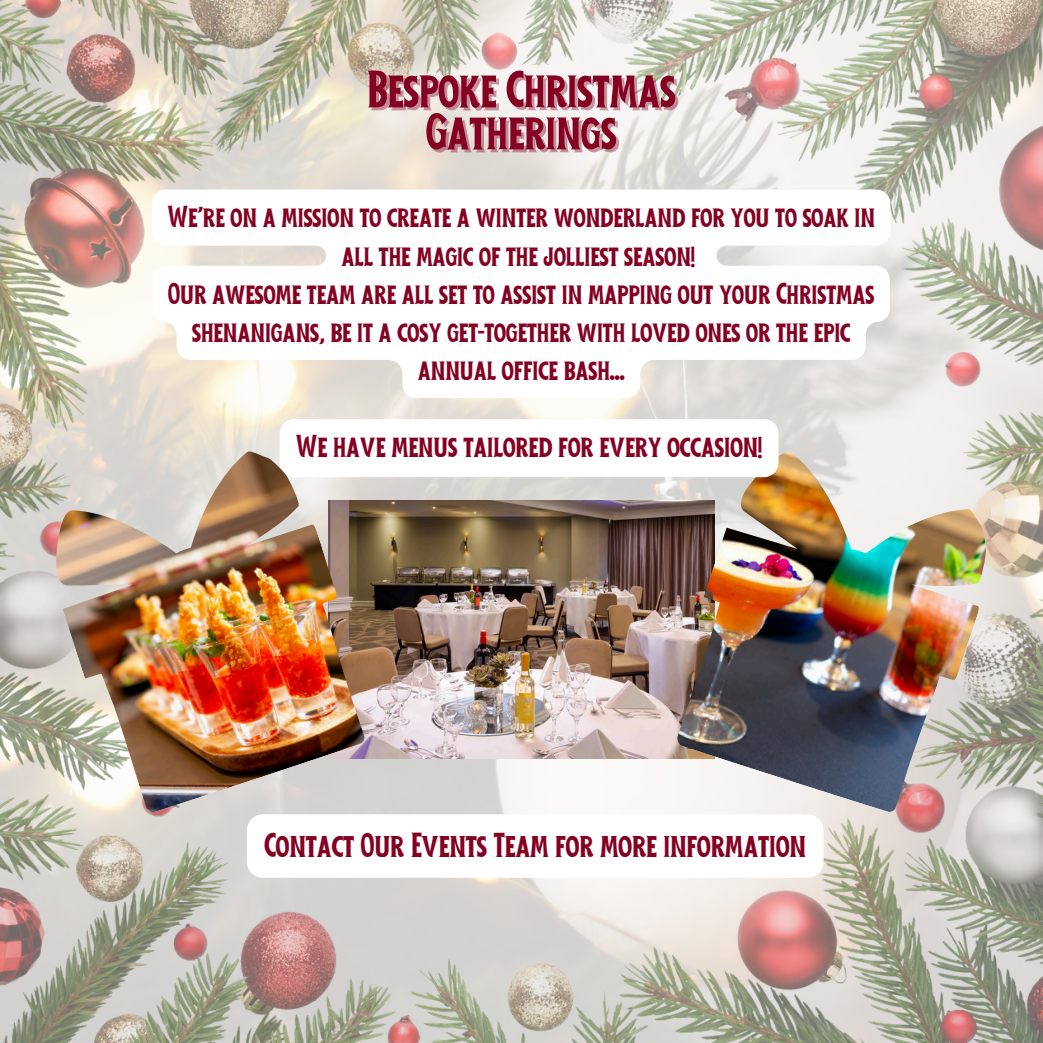
<style>
.page{position:relative;width:1043px;height:1043px;background:#fff}
.page>*{position:absolute;margin:0;border:0;box-sizing:border-box;transform-origin:0 0}
.t1{font:66.5px "Welder Miles";color:#840122}
.t2{font:43.75px "Welder Miles";color:#840122}
.t3{font:40.25px "Welder Miles";color:#840122}
.t4{font:38.5px/38.1px "Welder Miles";color:#840122;text-align:center}
</style>
<div class="page">
<img style="left:0;top:0;width:1042px;height:1042px">
<img style="left:365px;top:501px;width:311px;height:257px">
<img style="left:676px;top:447px;width:309px;height:365px">
<svg style="left:152px;top:189px;width:738px;height:209px"></svg>
<div style="left:279px;top:419px;width:499px;height:58px;background:#fff;border-radius:15px"></div>
<svg style="left:247px;top:814px;width:576px;height:63px"></svg>
<img style="left:51px;top:451px;width:314px;height:361px">
<p class="t1" style="left:367px;top:55px;width:310px">Bespoke Christmas</p>
<p class="t1" style="left:426px;top:97px;width:192px">Gatherings</p>
<h2 class="t4" style="left:167px;top:198px;width:708px">We'reona missiontocreatea winter wonderlandforyoutosoakin all the magicof the jolliest season!</h2>
<p class="t4" style="left:168px;top:274px;width:707px">Ourawesome team areall set toassist in mappingoutyourChristmas shenanigans,be itacosyget-together withlovedonesorthe epic annualofficebash...</p>
<p class="t3" style="left:296px;top:425px;width:468px">Wehave menus tailoredforeveryoccasion!</p>
<p class="t2" style="left:264px;top:822px;width:543px">ContactOurEvents Team for more information</p>
</div>
